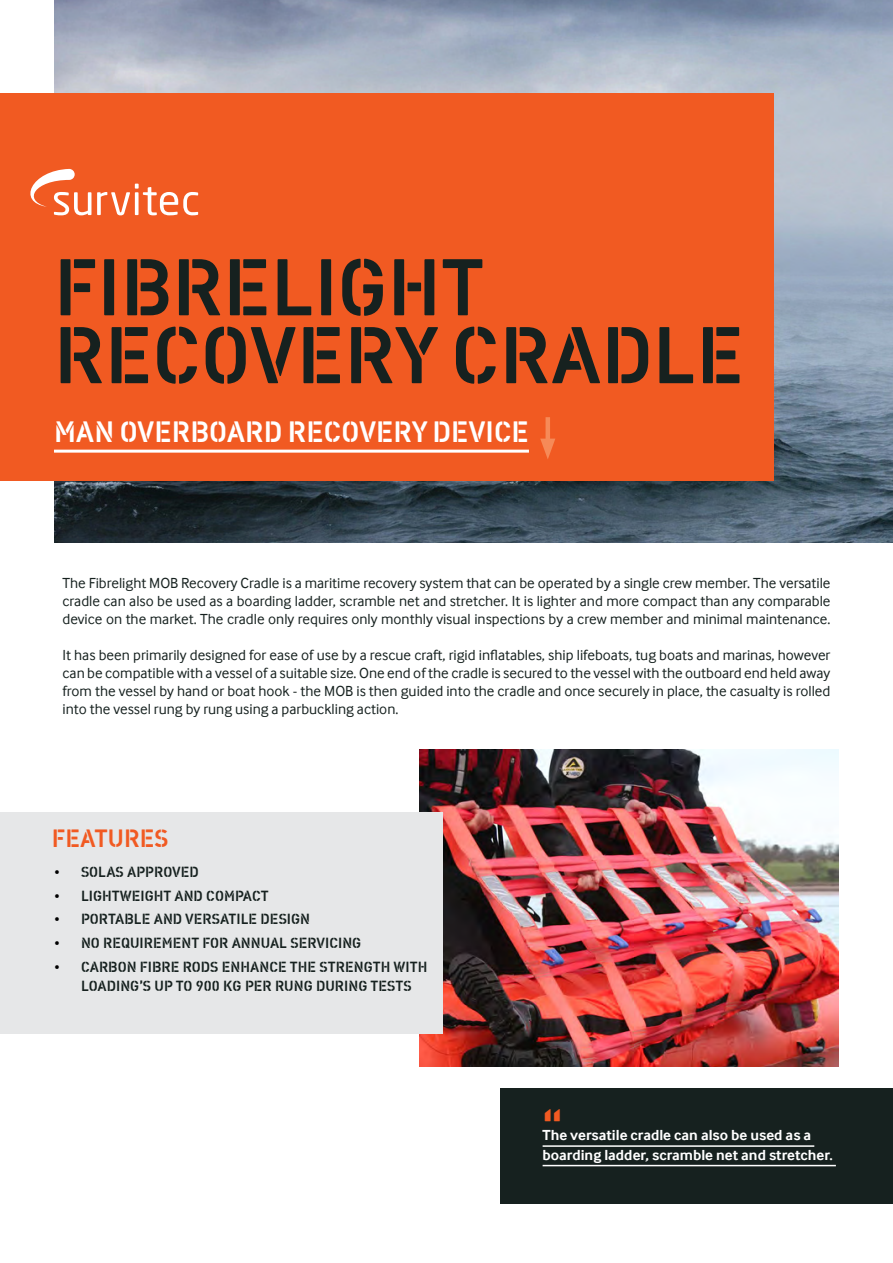
<style>
.page{position:relative;width:893px;height:1263px;background:#fff}
.page>*{position:absolute;margin:0;border:0;box-sizing:border-box;transform-origin:0 0}
.t1{font:82.5px/67.9px "Vtg Stencil DIN";color:#16211f}
.t2{font:48px "Vtg Stencil DIN";color:#f15a22}
.t3{font:30px "Vtg Stencil DIN";color:#fff}
.t4{font:25.5px "Vtg Stencil DIN";color:#f15a22}
.t5{font:15px/18px "Inter Face";color:#16211f;text-align:justify}
.t6{font:15px/19.5px "Vtg Stencil DIN";color:#16211f}
.t7{font:700 15px/19.5px "Inter Face";color:#fff}
.s1{color:#000}
</style>
<div class="page">
<img style="left:54px;top:0;width:839px;height:542px">
<div style="left:0;top:93px;width:774px;height:388px;background:#f15a22"></div>
<div style="left:500px;top:1089px;width:393px;height:115px;background:#16211f"></div>
<hr style="left:543px;top:1145px;width:271px;height:2px;background:#fff">
<hr style="left:543px;top:1165px;width:293px;height:1px;background:#fff">
<hr style="left:54px;top:450px;width:475px;height:3px;background:#fff">
<hr style="left:546px;top:417px;width:4px;height:30px;background:#f68a58">
<svg style="left:540px;top:439px;width:15px;height:20px"></svg>
<svg style="left:97px;top:184px;width:101px;height:31px"></svg>
<svg style="left:30px;top:169px;width:61px;height:46px"></svg>
<img style="left:420px;top:750px;width:419px;height:316px">
<div style="left:0;top:812px;width:442px;height:222px;background:#e6e7e8"></div>
<h1 class="t1" style="left:54px;top:256px;width:692px">FIBRELIGHT<br>RECOVERY CRADLE</h1>
<h3 class="t3" style="left:54px;top:414px;width:476px">MAN OVERBOARD RECOVERY DEVICE</h3>
<p class="t5" style="left:63px;top:574px;width:770px">The Fibrelight MOB Recovery Cradle is a maritime recovery system that can be operated by a single crew member. The versatile cradle can also be used as a boarding ladder, scramble net and stretcher. It is lighter and more compact than any comparable device on the market. The cradle only requires only monthly visual inspections by a crew member and minimal maintenance.</p>
<p class="t5" style="left:63px;top:646px;width:769px">It has been primarily designed for ease of use by a rescue craft, rigid inflatables, ship lifeboats, tug boats and marinas, however can be compatible with a vessel of a suitable size. One end of the cradle is secured to the vessel with the outboard end held away from the vessel by hand or boat hook - the MOB is then guided into the cradle and once securely in place, the casualty is rolled into the vessel rung by rung using a parbuckling action.</p>
<h3 class="t4" style="left:52px;top:823px;width:118px">FEATURES</h3>
<p class="t6" style="left:54px;top:862px;width:146px"><span class="s1">•</span> SOLAS APPROVED</p>
<p class="t6" style="left:54px;top:886px;width:216px"><span class="s1">•</span> LIGHTWEIGHT AND COMPACT</p>
<p class="t6" style="left:54px;top:910px;width:258px"><span class="s1">•</span> PORTABLE AND VERSATILE DESIGN</p>
<p class="t6" style="left:54px;top:934px;width:309px"><span class="s1">•</span> NO REQUIREMENT FOR ANNUAL SERVICING</p>
<p class="t6" style="left:81px;top:957px;width:348px;text-indent:-27px"><span class="s1">•</span> CARBON FIBRE RODS ENHANCE THE STRENGTH WITH<br>LOADING’S UP TO 900 KG PER RUNG DURING TESTS</p>
<h2 class="t2" style="left:543px;top:1099px;width:22px">“</h2>
<p class="t7" style="left:543px;top:1125px;width:292px">The versatile cradle can also be used as a boarding ladder, scramble net and stretcher.</p>
</div>
